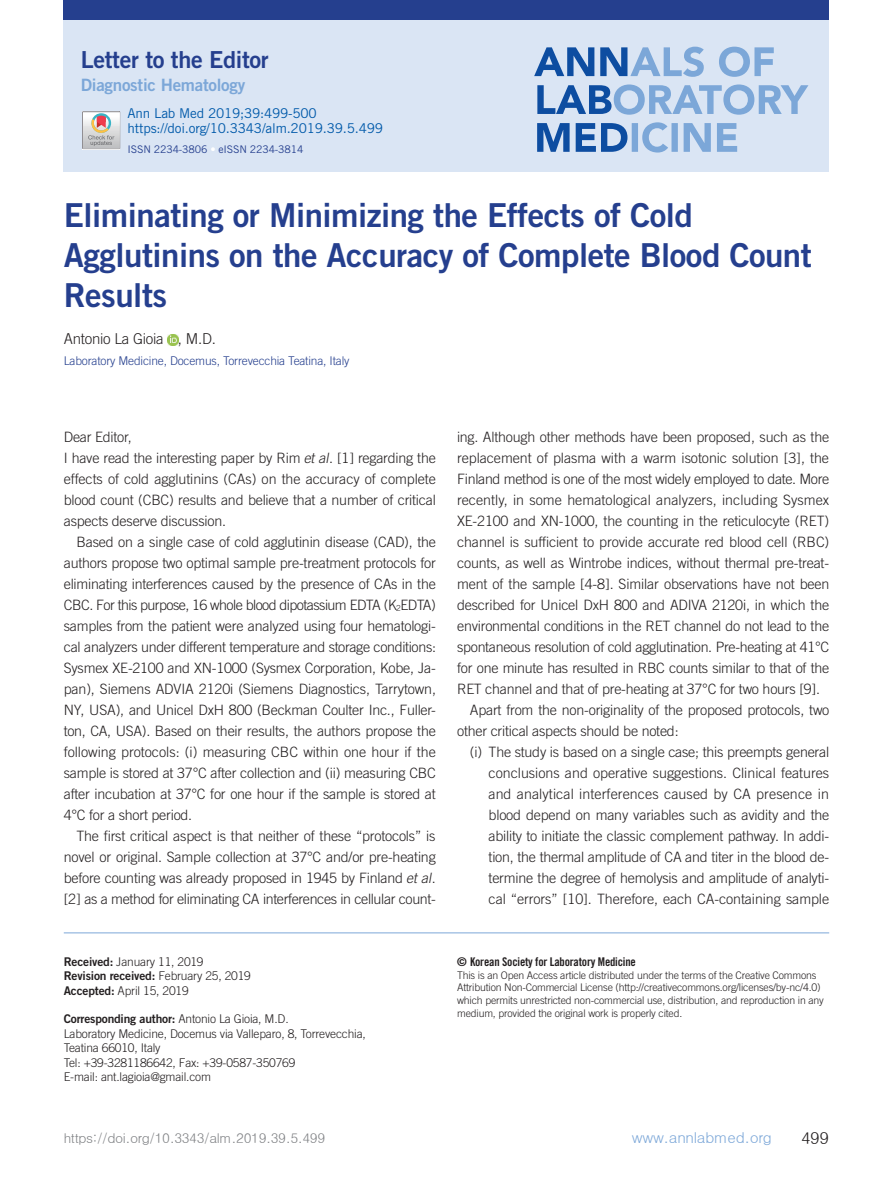
<style>
.page{position:relative;width:893px;height:1191px;background:#fff}
.page>*{position:absolute;margin:0;border:0;box-sizing:border-box;transform-origin:0 0}
.제목{font:33px/39.6px "Trade Gothic LT Std Bd 2";letter-spacing:-.015em;color:#253f8e}
.논문분류{font:23.4px "Trade Gothic LT Std Bd 2";letter-spacing:-.015em;color:#253f8e}
.논문소분류{font:16.95px "Trade Gothic LT Std Bd 2";letter-spacing:-.015em;color:#7ca7d8}
.URL{font:16.5px "Dotum";color:#231f20}
.저자{font:300 15px "Trade Gothic LT Std";letter-spacing:-.015em;color:#231f20}
.URL-2{font:15px "Dotum";letter-spacing:-.02em;color:#7ca7d8}
.본문{font:300 14.25px/21px "Trade Gothic LT Std";letter-spacing:-.015em;color:#231f20;text-align:justify}
.본문_0{font:300 14.25px "Trade Gothic LT Std";letter-spacing:-.015em;color:#231f20}
.t1{font:13.5px "Dotum";letter-spacing:-.03em;color:#808285}
.DOI_단락{font:13.5px "Trade Gothic LT Std";letter-spacing:-.015em;color:#015aaa}
.서지단락{font:13.5px "Trade Gothic LT Std";letter-spacing:-.015em;color:#015aaa}
.교신저자{font:300 12px/14.4px "Trade Gothic LT Std";letter-spacing:-.015em;color:#231f20}
.교신저자-2{font:12px "Trade Gothic LT Std Bd 2";letter-spacing:-.015em;color:#231f20}
.소속{font:300 12px "Trade Gothic LT Std";letter-spacing:-.015em;color:#253f8e}
.t2{font:12px "Trade Gothic LT Std Bd Cn 20";letter-spacing:-.015em;color:#231f20}
.교신저자-3{font:300 10.5px/12.6px "Trade Gothic LT Std";letter-spacing:-.015em;color:#231f20}
.ISSN{font:10.5px "Trade Gothic LT Std";letter-spacing:-.015em;color:#253f8e}
.s1{color:#fff}
.s2{font-style:italic}
.s3{font-size:8.25px}
.s4{font-family:"Trade Gothic LT Std Bd 2";font-weight:400}
.s5{font-family:"Trade Gothic LT Std";font-weight:300}
.s6{font-family:"Trade Gothic LT Std Bd 2"}
</style>
<div class="page">
<div style="left:64px;top:0;width:765px;height:172px;background:#dae5f4"></div>
<div style="left:64px;top:0;width:765px;height:19px;background:#253f8e"></div>
<svg style="left:537px;top:122px;width:200px;height:30px"></svg>
<svg style="left:537px;top:84px;width:271px;height:31px"></svg>
<svg style="left:534px;top:47px;width:240px;height:30px"></svg>
<svg style="left:167px;top:334px;width:11px;height:11px"></svg>
<hr style="left:64px;top:932px;width:765px;height:1px;background:#7ca7d8">
<svg style="left:82px;top:111px;width:38px;height:38px"></svg>
<p class="논문분류" style="left:81px;top:45px;width:189px">Letter to the Editor</p>
<p class="논문소분류" style="left:81px;top:75px;width:166px">Diagnostic Hematology</p>
<p class="서지단락" style="left:128px;top:105px;width:191px">Ann Lab Med 2019;39:499-500</p>
<p class="DOI_단락" style="left:128px;top:120px;width:257px">https://doi.org/10.3343/alm.2019.39.5.499</p>
<p class="ISSN" style="left:128px;top:143px;width:177px">ISSN 2234-3806 <span class="s1">•</span> eISSN 2234-3814</p>
<p class="제목" style="left:64px;top:195px;width:749px">Eliminating or Minimizing the Effects of Cold<br>Agglutinins on the Accuracy of Complete Blood Count<br>Results</p>
<p class="저자" style="left:64px;top:330px;width:154px">Antonio La Gioia , M.D.</p>
<p class="소속" style="left:64px;top:353px;width:287px">Laboratory Medicine, Docemus, Torrevecchia Teatina, Italy</p>
<p class="본문_0" style="left:64px;top:428px;width:69px">Dear Editor,</p>
<p class="본문" style="left:64px;top:447px;width:374px">I have read the interesting paper by Rim <span class="s2">et al</span>. [1] regarding the effects of cold agglutinins (CAs) on the accuracy of complete blood count (CBC) results and believe that a number of critical aspects deserve discussion.</p>
<p class="본문" style="left:64px;top:531px;width:374px;text-indent:13px">Based on a single case of cold agglutinin disease (CAD), the authors propose two optimal sample pre-treatment protocols for eliminating interferences caused by the presence of CAs in the CBC. For this purpose, 16 whole blood dipotassium EDTA (K<span class="s3">2</span>EDTA) samples from the patient were analyzed using four hematologi&shy;cal analyzers under different temperature and storage conditions:<br>Sysmex XE-2100 and XN-1000 (Sysmex Corporation, Kobe, Ja&shy;pan), Siemens ADVIA 2120i (Siemens Diagnostics, Tarrytown, NY, USA), and Unicel DxH 800 (Beckman Coulter Inc., Fuller&shy;ton, CA, USA). Based on their results, the authors propose the following protocols: (i) measuring CBC within one hour if the sample is stored at 37°C after collection and (ii) measuring CBC after incubation at 37°C for one hour if the sample is stored at 4°C for a short period.</p>
<p class="본문" style="left:64px;top:825px;width:374px;text-indent:13px">The first critical aspect is that neither of these “protocols” is novel or original. Sample collection at 37°C and/or pre-heating before counting was already proposed in 1945 by Finland <span class="s2">et al</span>. [2] as a method for eliminating CA interferences in cellular count-</p>
<p class="교신저자" style="left:64px;top:954px;width:141px"><span class="s4">Received:</span> January 11, 2019</p>
<p class="교신저자-2" style="left:64px;top:968px;width:189px">Revision received: <span class="s5">February 25, 2019</span></p>
<p class="교신저자" style="left:64px;top:983px;width:126px"><span class="s4">Accepted:</span> April 15, 2019</p>
<p class="교신저자-2" style="left:64px;top:1011px;width:226px">Corresponding author: <span class="s5">Antonio La Gioia, M.D.</span></p>
<p class="교신저자" style="left:64px;top:1026px;width:304px">Laboratory Medicine, Docemus via Valleparo, 8, Torrevecchia,<br>Teatina 66010, Italy</p>
<p class="교신저자" style="left:64px;top:1055px;width:233px">Tel: +39-3281186642, Fax: +39-0587-350769</p>
<p class="교신저자" style="left:64px;top:1069px;width:149px">E-mail: ant.lagioia@gmail.com</p>
<p class="본문" style="left:457px;top:426px;width:374px">ing. Although other methods have been proposed, such as the replacement of plasma with a warm isotonic solution [3], the Finland method is one of the most widely employed to date. More recently, in some hematological analyzers, including Sysmex XE-2100 and XN-1000, the counting in the reticulocyte (RET) channel is sufficient to provide accurate red blood cell (RBC) counts, as well as Wintrobe indices, without thermal pre-treat&shy;ment of the sample [4-8]. Similar observations have not been described for Unicel DxH 800 and ADIVA 2120i, in which the environmental conditions in the RET channel do not lead to the spontaneous resolution of cold agglutination. Pre-heating at 41°C for one minute has resulted in RBC counts similar to that of the RET channel and that of pre-heating at 37°C for two hours [9].</p>
<p class="본문" style="left:457px;top:699px;width:374px;text-indent:13px">Apart from the non-originality of the proposed protocols, two other critical aspects should be noted:</p>
<p class="본문" style="left:489px;top:741px;width:342px;text-indent:-19px">(i) The study is based on a single case; this preempts general conclusions and operative suggestions. Clinical features and analytical interferences caused by CA presence in blood depend on many variables such as avidity and the ability to initiate the classic complement pathway. In addi&shy;tion, the thermal amplitude of CA and titer in the blood de&shy;termine the degree of hemolysis and amplitude of analyti&shy;cal “errors” [10]. Therefore, each CA-containing sample</p>
<p class="t2" style="left:457px;top:954px;width:180px"><span class="s6">©</span> Korean Society for Laboratory Medicine</p>
<p class="교신저자-3" style="left:457px;top:968px;width:368px">This is an Open Access article distributed under the terms of the Creative Commons Attribution Non-Commercial License (http://creativecommons.org/licenses/by-nc/4.0) which permits unrestricted non-commercial use, distribution, and reproduction in any medium, provided the original work is properly cited.</p>
<p class="t1" style="left:64px;top:1131px;width:263px">https://doi.org/10.3343/alm.2019.39.5.499</p>
<p class="URL-2" style="left:632px;top:1130px;width:142px">www.annlabmed.org</p>
<p class="URL" style="left:801px;top:1129px;width:30px">499</p>
</div>
